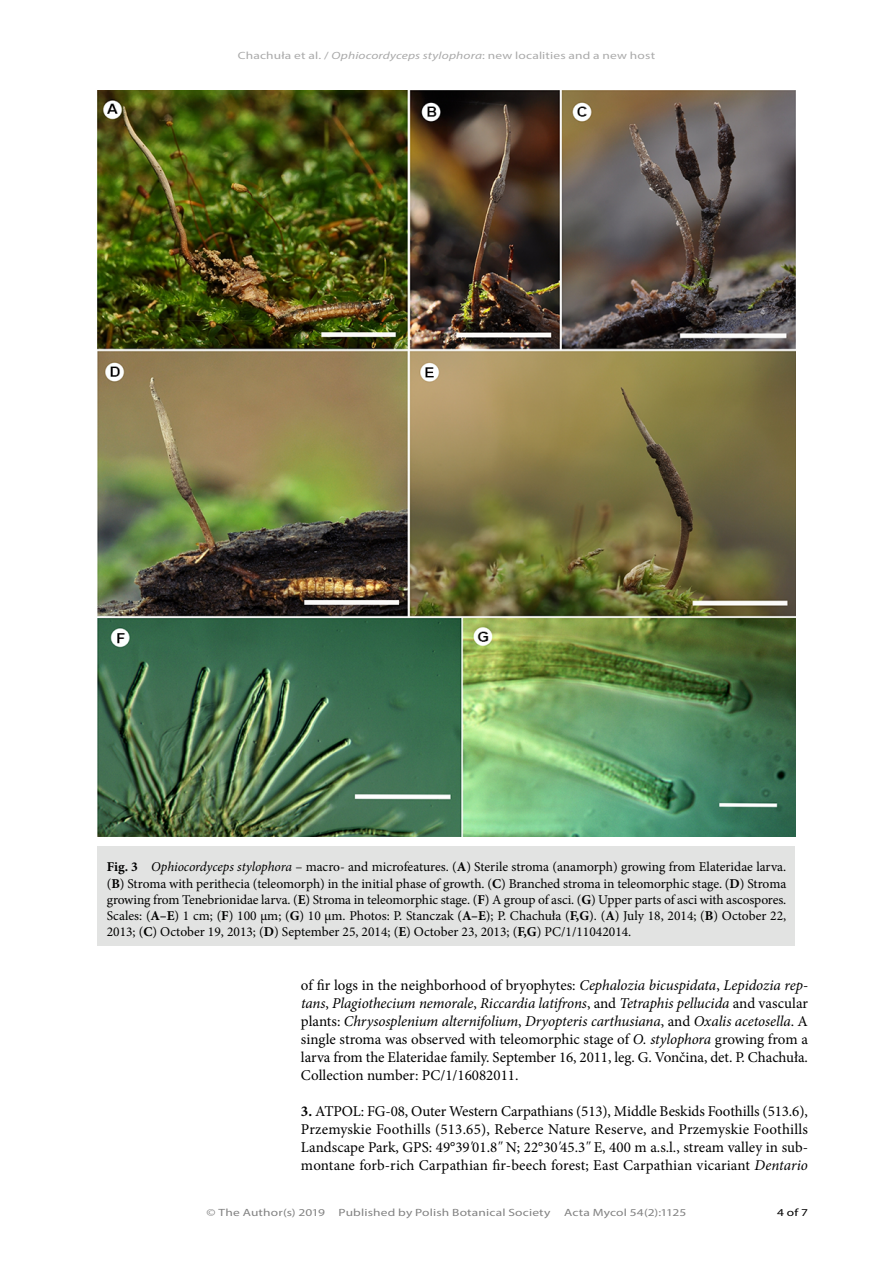
<style>
.page{position:relative;width:893px;height:1263px;background:#fff}
.page>*{position:absolute;margin:0;border:0;box-sizing:border-box;transform-origin:0 0}
.Body_text___top_marg{font:15px/18px "Minion Pro";color:#000;text-align:justify}
.t1{font:13.5px/16.2px "Minion Pro";color:#000;text-align:justify}
.t2{font:10.5px "Myriad Pro Regular 3";letter-spacing:.01em;color:#828282;scale:1.28 1}
.t3{font:10.5px "Myriad Pro Regular 3";letter-spacing:.015em;color:#aaa;scale:1.28 1}
.t4{font:10.5px "Myriad Pro";color:#000;scale:1.28 1}
.s1{font-family:"Myriad Pro";font-style:italic}
.s2{font-weight:700}
.s3{font-style:italic}
</style>
<div class="page">
<img style="left:98px;top:90px;width:697px;height:747px">
<div style="left:98px;top:846px;width:697px;height:99px;background:#e2e3e2"></div>
<p class="t3" style="left:238px;top:49px;width:327px">Chachuła et al. / <span class="s1">Ophiocordyceps stylophora</span>: new localities and a new host</p>
<p class="t1" style="left:107px;top:859px;width:681px"><span class="s2">Fig. 3</span> <span class="s3">Ophiocordyceps stylophora</span> – macro- and microfeatures. (<span class="s2">A</span>) Sterile stroma (anamorph) growing from Elateridae larva. (<span class="s2">B</span>) Stroma with perithecia (teleomorph) in the initial phase of growth. (<span class="s2">C</span>) Branched stroma in teleomorphic stage. (<span class="s2">D</span>) Stroma growing from Tenebrionidae larva. (<span class="s2">E</span>) Stroma in teleomorphic stage. (<span class="s2">F</span>) A group of asci. (<span class="s2">G</span>) Upper parts of asci with ascospores.<br>Scales: (<span class="s2">A–E</span>) 1 cm; (<span class="s2">F</span>) 100 µm; (<span class="s2">G</span>) 10 µm. Photos: P. Stanczak (<span class="s2">A–E</span>); P. Chachuła (<span class="s2">F,G</span>). (<span class="s2">A</span>) July 18, 2014; (<span class="s2">B</span>) October 22, 2013; (<span class="s2">C</span>) October 19, 2013; (<span class="s2">D</span>) September 25, 2014; (<span class="s2">E</span>) October 23, 2013; (<span class="s2">F,G</span>) PC/1/11042014.</p>
<p class="Body_text___top_marg" style="left:301px;top:976px;width:509px">of fir logs in the neighborhood of bryophytes: <span class="s3">Cephalozia bicuspidata</span>, <span class="s3">Lepidozia rep&shy;tans</span>, <span class="s3">Plagiothecium nemorale</span>, <span class="s3">Riccardia latifrons</span>, and <span class="s3">Tetraphis pellucida</span> and vascular plants: <span class="s3">Chrysosplenium alternifolium</span>, <span class="s3">Dryopteris carthusiana</span>, and <span class="s3">Oxalis acetosella</span>. A single stroma was observed with teleomorphic stage of <span class="s3">O. stylophora</span> growing from a larva from the Elateridae family. September 16, 2011, leg. G. Vončina, det. P. Chachuła.<br>Collection number: PC/1/16082011.</p>
<p class="Body_text___top_marg" style="left:301px;top:1102px;width:509px"><span class="s2">3.</span> ATPOL: FG-08, Outer Western Carpathians (513), Middle Beskids Foothills (513.6), Przemyskie Foothills (513.65), Reberce Nature Reserve, and Przemyskie Foothills Landscape Park, GPS: 49°39<span class="s3">'</span>01.8<span class="s3">"</span> N; 22°30<span class="s3">'</span>45.3<span class="s3">"</span> E, 400 m a.s.l., stream valley in sub&shy;montane forb-rich Carpathian fir-beech forest; East Carpathian vicariant <span class="s3">Dentario</span></p>
<p class="t2" style="left:207px;top:1205px;width:94px">© The Author(s) 2019</p>
<p class="t2" style="left:338px;top:1205px;width:167px">Published by Polish Botanical Society</p>
<p class="t2" style="left:564px;top:1205px;width:97px">Acta Mycol 54(2):1125</p>
<p class="t4" style="left:777px;top:1205px;width:26px">4 of 7</p>
</div>
